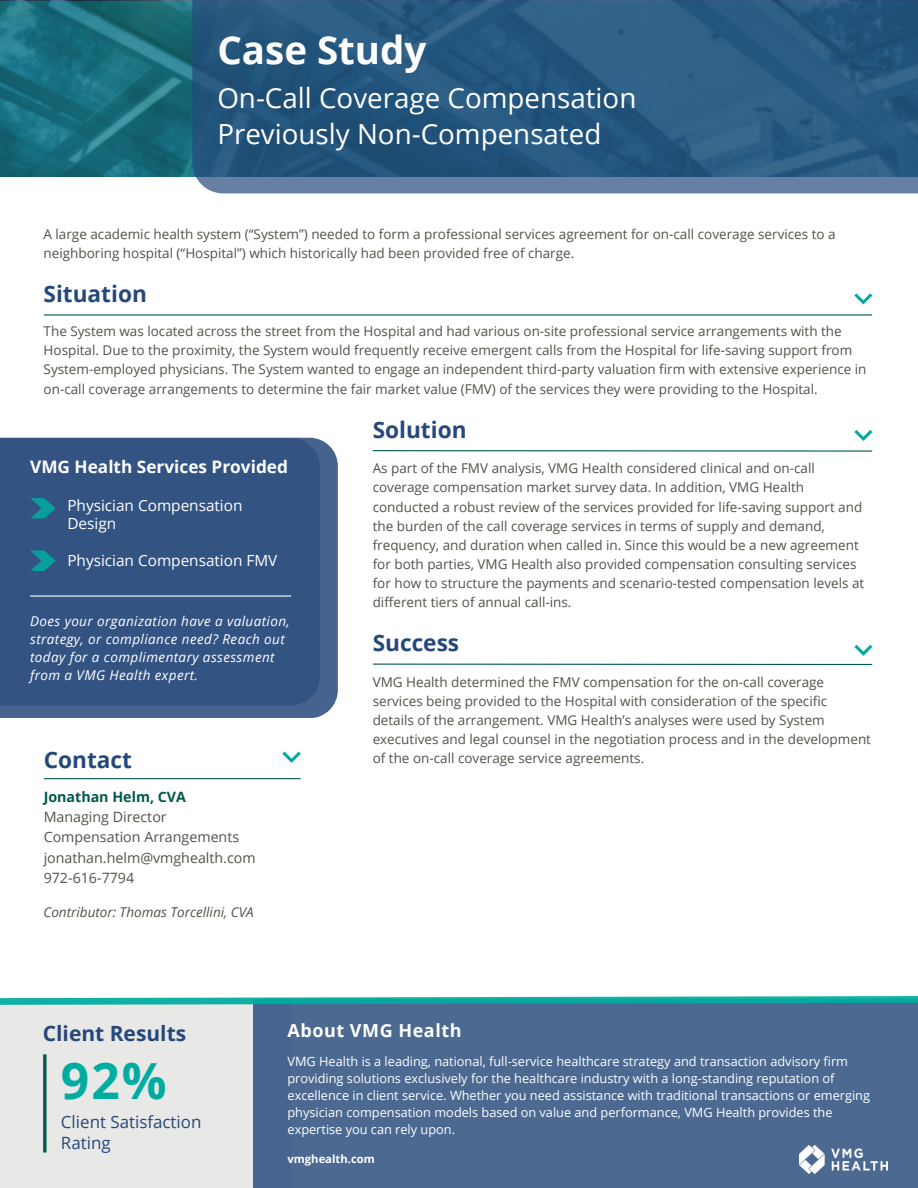
<style>
.page{position:relative;width:918px;height:1188px;background:#fff}
.page>*{position:absolute;margin:0;border:0;box-sizing:border-box;transform-origin:0 0}
.t1{font:700 49.8px "Open Sans";color:#00aca0}
.t2{font:700 38.55px "Open Sans";color:#fff}
.t3{font:27.75px "Open Sans";color:#fff}
.t4{font:700 22.65px "Open Sans";color:#25487b}
.t5{font:700 21px "Open Sans";color:#25487b}
.t6{font:700 18px "Open Sans";letter-spacing:.03em;color:#fff}
.t7{font:700 17.25px "Open Sans";color:#fff}
.t8{font:16.95px/21.1px "Open Sans";color:#25487b}
.t9{font:15.3px/18px "Open Sans";color:#fff}
.t10{font:14.25px "Open Sans";color:#51534a}
.t11{font:700 14.25px "Open Sans";color:#00594c}
.t12{font:13.5px/19.2px "Open Sans";color:#51534a}
.t13{font:italic 13.5px/18px "Open Sans";letter-spacing:.03em;color:#fff}
.t14{font:italic 13.5px "Open Sans";color:#51534a}
.t15{font:12.75px/17px "Open Sans";color:#fff}
.t16{font:700 11.25px "Open Sans";color:#fff}
</style>
<div class="page">
<svg style="left:0;top:1px;width:192px;height:176px;background:#1a6d7c"></svg>
<svg style="left:192px;top:0;width:726px;height:193px;background:#2c5b83"></svg>
<div style="left:0;top:1001px;width:291px;height:187px;background:#e8e8e7"></div>
<div style="left:253px;top:999px;width:665px;height:189px;background:#4c6992"></div>
<svg style="left:0;top:996px;width:918px;height:9px"></svg>
<div style="left:0;top:440px;width:338px;height:278px;background:#46638f"></div>
<div style="left:0;top:438px;width:320px;height:268px;background:#335383"></div>
<hr style="left:44px;top:314px;width:828px;height:2px;background:#00594c">
<hr style="left:30px;top:595px;width:261px;height:2px;background:#fff">
<hr style="left:373px;top:450px;width:499px;height:2px;background:#00594c">
<svg style="left:854px;top:645px;width:18px;height:11px"></svg>
<hr style="left:373px;top:664px;width:499px;height:1px;background:#00594c">
<hr style="left:44px;top:778px;width:256px;height:1px;background:#00594c">
<svg style="left:282px;top:752px;width:18px;height:11px"></svg>
<svg style="left:854px;top:430px;width:18px;height:11px"></svg>
<svg style="left:854px;top:293px;width:18px;height:12px"></svg>
<svg style="left:43px;top:1054px;width:4px;height:99px"></svg>
<img style="left:799px;top:1145px;width:88px;height:28px">
<svg style="left:30px;top:498px;width:26px;height:21px"></svg>
<svg style="left:30px;top:550px;width:26px;height:21px"></svg>
<p class="t2" style="left:217px;top:23px;width:211px">Case Study</p>
<p class="t3" style="left:217px;top:78px;width:421px">On-Call Coverage Compensation</p>
<p class="t3" style="left:217px;top:114px;width:385px">Previously Non-Compensated</p>
<p class="t12" style="left:44px;top:224px;width:794px">A large academic health system (“System”) needed to form a professional services agreement for on-call coverage services to a neighboring hospital (“Hospital”) which historically had been provided free of charge.</p>
<p class="t4" style="left:44px;top:278px;width:105px">Situation</p>
<p class="t12" style="left:44px;top:321px;width:824px">The System was located across the street from the Hospital and had various on-site professional service arrangements with the Hospital. Due to the proximity, the System would frequently receive emergent calls from the Hospital for life-saving support from System-employed physicians. The System wanted to engage an independent third-party valuation firm with extensive experience in on-call coverage arrangements to determine the fair market value (FMV) of the services they were providing to the Hospital.</p>
<p class="t7" style="left:30px;top:454px;width:259px">VMG Health Services Provided</p>
<p class="t9" style="left:67px;top:496px;width:177px">Physician Compensation<br>Design</p>
<p class="t9" style="left:67px;top:551px;width:212px">Physician Compensation FMV</p>
<p class="t13" style="left:30px;top:611px;width:261px">Does your organization have a valuation, strategy, or compliance need? Reach out today for a complimentary assessment from a VMG Health expert.</p>
<p class="t4" style="left:44px;top:744px;width:90px">Contact</p>
<p class="t11" style="left:44px;top:787px;width:144px">Jonathan Helm, CVA</p>
<p class="t10" style="left:44px;top:807px;width:125px">Managing Director</p>
<p class="t10" style="left:44px;top:827px;width:197px">Compensation Arrangements</p>
<p class="t10" style="left:44px;top:848px;width:214px">jonathan.helm@vmghealth.com</p>
<p class="t10" style="left:44px;top:868px;width:92px">972-616-7794</p>
<p class="t14" style="left:44px;top:903px;width:212px">Contributor: Thomas Torcellini, CVA</p>
<p class="t4" style="left:373px;top:414px;width:95px">Solution</p>
<p class="t12" style="left:373px;top:459px;width:493px">As part of the FMV analysis, VMG Health considered clinical and on-call coverage compensation market survey data. In addition, VMG Health conducted a robust review of the services provided for life-saving support and the burden of the call coverage services in terms of supply and demand, frequency, and duration when called in. Since this would be a new agreement for both parties, VMG Health also provided compensation consulting services for how to structure the payments and scenario-tested compensation levels at different tiers of annual call-ins.</p>
<p class="t4" style="left:373px;top:627px;width:88px">Success</p>
<p class="t12" style="left:373px;top:672px;width:500px">VMG Health determined the FMV compensation for the on-call coverage services being provided to the Hospital with consideration of the specific details of the arrangement. VMG Health’s analyses were used by System executives and legal counsel in the negotiation process and in the development of the on-call coverage service agreements.</p>
<p class="t5" style="left:43px;top:1018px;width:145px">Client Results</p>
<p class="t6" style="left:288px;top:1018px;width:176px">About VMG Health</p>
<p class="t15" style="left:288px;top:1053px;width:584px">VMG Health is a leading, national, full-service healthcare strategy and transaction advisory firm providing solutions exclusively for the healthcare industry with a long-standing reputation of excellence in client service. Whether you need assistance with traditional transactions or emerging physician compensation models based on value and performance, VMG Health provides the expertise you can rely upon.</p>
<p class="t1" style="left:61px;top:1046px;width:107px">92%</p>
<p class="t8" style="left:61px;top:1111px;width:142px">Client Satisfaction<br>Rating</p>
<p class="t16" style="left:288px;top:1151px;width:89px">vmghealth.com</p>
</div>
